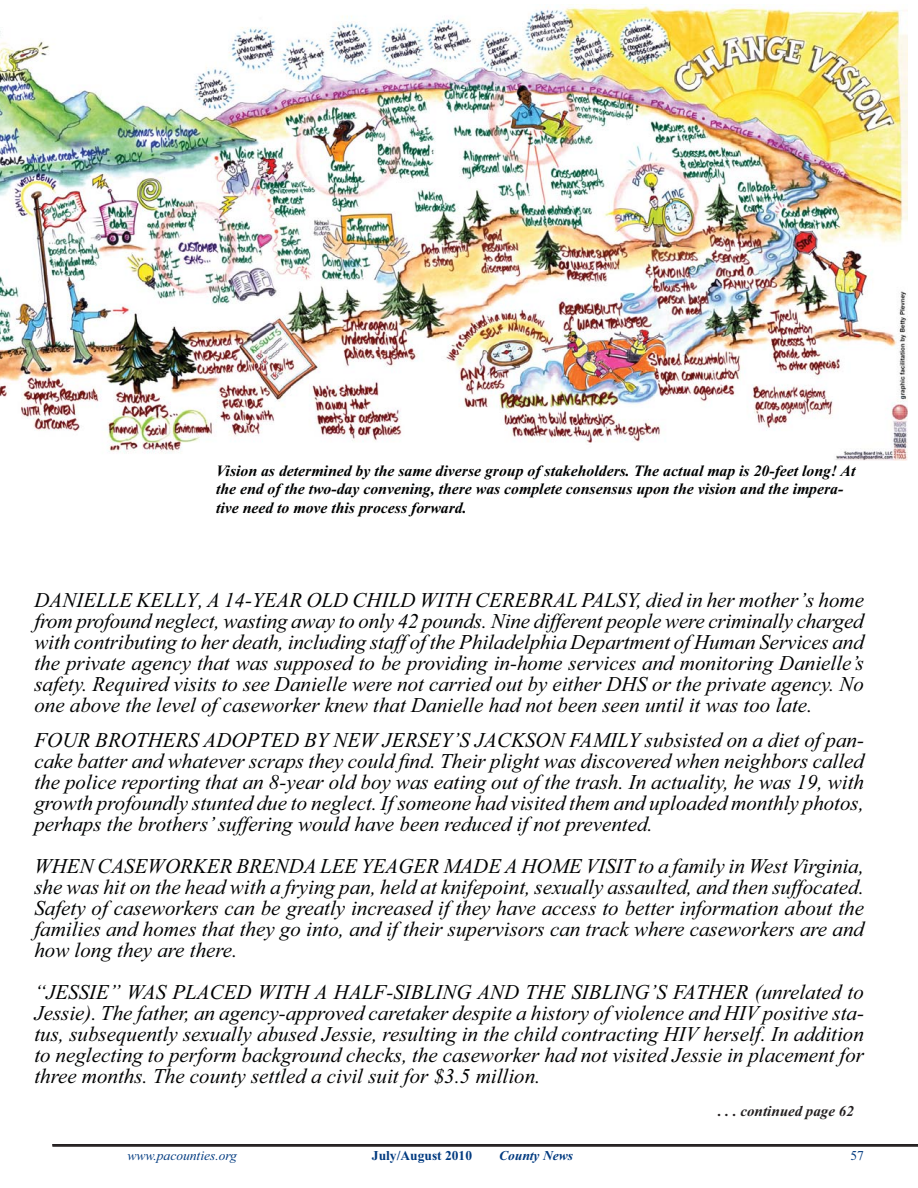
<style>
.page{position:relative;width:918px;height:1188px;background:#fff}
.page>*{position:absolute;margin:0;border:0;box-sizing:border-box;transform-origin:0 0}
.t1{font:italic 21px/21px "Times New Roman";color:#010202;text-align:justify}
.t2{font:italic 700 15.75px/18.9px "Times New Roman";color:#010202}
.t3{font:italic 700 15px "Times New Roman";color:#231f20}
.t4{font:italic 13.5px "Times New Roman";color:#003a80}
.t5{font:700 13.5px "Times New Roman";color:#003a80}
.t6{font:italic 700 13.5px "Times New Roman";color:#003a80}
.t7{font:13.5px "Times New Roman";color:#003a80}
</style>
<div class="page">
<img style="left:0;top:6px;width:908px;height:455px">
<hr style="left:52px;top:1144px;width:866px;height:1px;background:#231f20">
<hr style="left:52px;top:1146px;width:866px;height:1px;background:#231f20">
<p class="t2" style="left:216px;top:462px;width:641px">Vision as determined by the same diverse group of stakeholders. The actual map is 20-feet long! At the end of the two-day convening, there was complete consensus upon the vision and the impera&shy;tive need to move this process forward.</p>
<p class="t1" style="left:34px;top:592px;width:831px">DANIELLE KELLY, A 14-YEAR OLD CHILD WITH CEREBRAL PALSY, died in her mother’s home from profound neglect, wasting away to only 42 pounds. Nine different people were criminally charged with contributing to her death, including staff of the Philadelphia Department of Human Services and the private agency that was supposed to be providing in-home services and monitoring Danielle’s safety. Required visits to see Danielle were not carried out by either DHS or the private agency. No one above the level of caseworker knew that Danielle had not been seen until it was too late.</p>
<p class="t1" style="left:34px;top:731px;width:831px">FOUR BROTHERS ADOPTED BY NEW JERSEY’S JACKSON FAMILY subsisted on a diet of pan&shy;cake batter and whatever scraps they could find. Their plight was discovered when neighbors called the police reporting that an 8-year old boy was eating out of the trash. In actuality, he was 19, with growth profoundly stunted due to neglect. If someone had visited them and uploaded monthly photos, perhaps the brothers’ suffering would have been reduced if not prevented.</p>
<p class="t1" style="left:34px;top:857px;width:831px">WHEN CASEWORKER BRENDA LEE YEAGER MADE A HOME VISIT to a family in West Virginia, she was hit on the head with a frying pan, held at knifepoint, sexually assaulted, and then suffocated.<br>Safety of caseworkers can be greatly increased if they have access to better information about the families and homes that they go into, and if their supervisors can track where caseworkers are and how long they are there.</p>
<p class="t1" style="left:34px;top:983px;width:831px">“JESSIE” WAS PLACED WITH A HALF-SIBLING AND THE SIBLING’S FATHER (unrelated to Jessie). The father, an agency-approved caretaker despite a history of violence and HIV positive sta&shy;tus, subsequently sexually abused Jessie, resulting in the child contracting HIV herself. In addition to neglecting to perform background checks, the caseworker had not visited Jessie in placement for three months. The county settled a civil suit for $3.5 million.</p>
<p class="t3" style="left:718px;top:1106px;width:137px">. . . continued page 62</p>
<p class="t4" style="left:127px;top:1151px;width:111px">www.pacounties.org</p>
<p class="t5" style="left:372px;top:1151px;width:102px">July/August 2010</p>
<p class="t6" style="left:499px;top:1151px;width:75px">County News</p>
<p class="t7" style="left:850px;top:1151px;width:15px">57</p>
</div>
